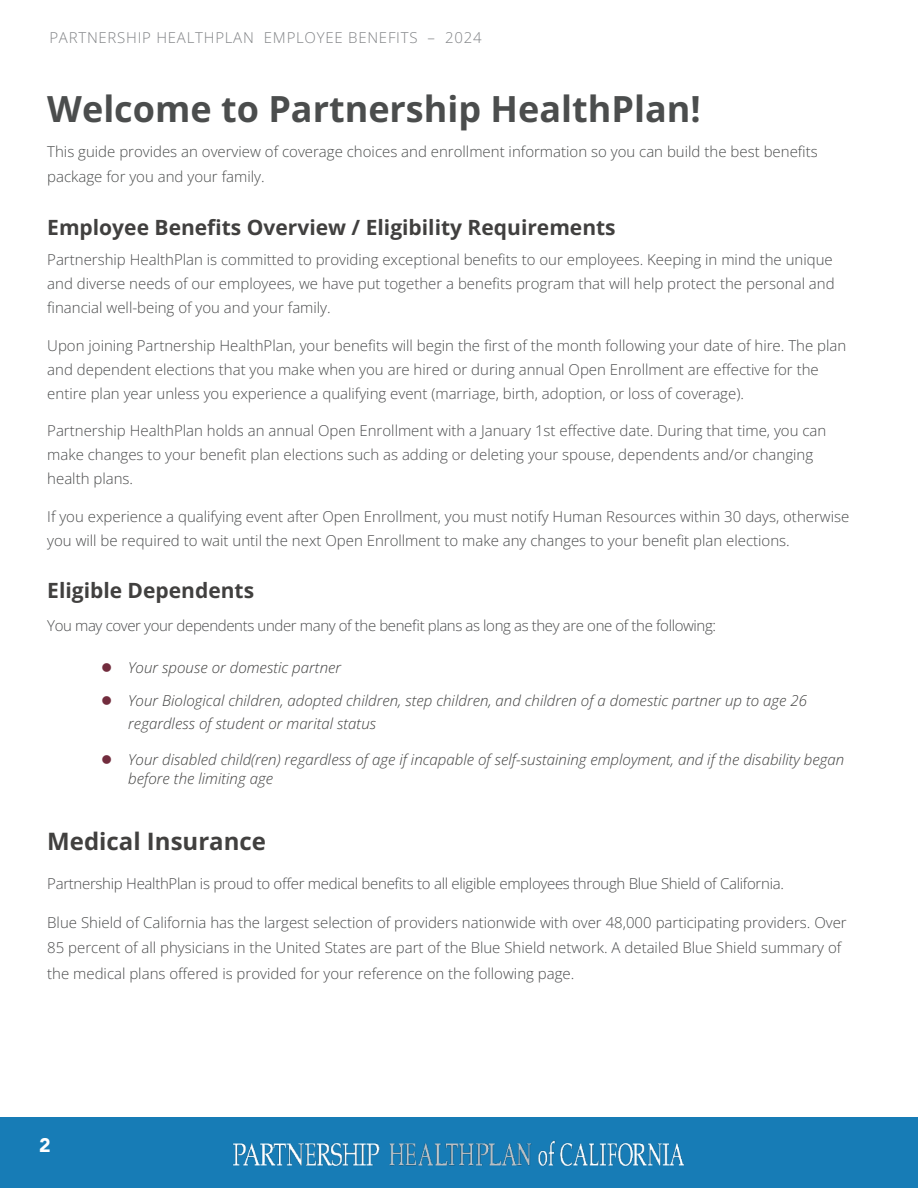
<style>
.page{position:relative;width:918px;height:1188px;background:#fff}
.page>*{position:absolute;margin:0;border:0;box-sizing:border-box;transform-origin:0 0}
.t1{font:700 36px "Open Sans";color:#4b4d4d}
.t2{font:700 24px "Open Sans";color:#41403f}
.t3{font:700 21px "Open Sans";color:#41403f}
.t4{font:900 19.5px "Avenir";color:#fff}
.t5{font:300 15px/24px "Open Sans";color:#4b4c4d}
.t6{font:italic 300 15px/22.5px "Open Sans";color:#3f3f3e}
.t7{font:300 15px/25.5px "Open Sans";color:#4b4d4d}
.t8{font:300 15px "Open Sans";letter-spacing:-.02em;color:#4b4c4d}
.t9{font:300 15px "Open Sans";letter-spacing:-.025em;color:#4b4c4d}
.t10{font:300 15px "Open Sans";letter-spacing:.05em;color:#808285}
.s1{color:#722c3d}
</style>
<div class="page">
<div style="left:0;top:1117px;width:918px;height:71px;background:#177cb6"></div>
<img style="left:232px;top:1140px;width:453px;height:26px">
<p class="t10" style="left:49px;top:27px;width:434px">PARTNERSHIP HEALTHPLAN EMPLOYEE BENEFITS – 2024</p>
<p class="t1" style="left:47px;top:84px;width:655px">Welcome to Partnership HealthPlan!</p>
<p class="t7" style="left:47px;top:138px;width:772px">This guide provides an overview of coverage choices and enrollment information so you can build the best benefits package for you and your family.</p>
<p class="t3" style="left:47px;top:212px;width:570px">Employee Benefits Overview / Eligibility Requirements</p>
<p class="t5" style="left:47px;top:247px;width:789px">Partnership HealthPlan is committed to providing exceptional benefits to our employees. Keeping in mind the unique and diverse needs of our employees, we have put together a benefits program that will help protect the personal and financial well-being of you and your family.</p>
<p class="t5" style="left:47px;top:333px;width:801px">Upon joining Partnership HealthPlan, your benefits will begin the first of the month following your date of hire. The plan and dependent elections that you make when you are hired or during annual Open Enrollment are effective for the entire plan year unless you experience a qualifying event (marriage, birth, adoption, or loss of coverage).</p>
<p class="t5" style="left:47px;top:418px;width:781px">Partnership HealthPlan holds an annual Open Enrollment with a January 1st effective date. During that time, you can make changes to your benefit plan elections such as adding or deleting your spouse, dependents and/or changing health plans.</p>
<p class="t5" style="left:47px;top:504px;width:804px">If you experience a qualifying event after Open Enrollment, you must notify Human Resources within 30 days, otherwise you will be required to wait until the next Open Enrollment to make any changes to your benefit plan elections.</p>
<p class="t3" style="left:47px;top:576px;width:208px">Eligible Dependents</p>
<p class="t9" style="left:47px;top:615px;width:670px">You may cover your dependents under many of the benefit plans as long as they are one of the following:</p>
<p class="t6" style="left:101px;top:656px;width:241px"><span class="s1">●</span> Your spouse or domestic partner</p>
<p class="t6" style="left:128px;top:689px;width:680px;text-indent:-27px"><span class="s1">●</span> Your Biological children, adopted children, step children, and children of a domestic partner up to age 26 regardless of student or marital status</p>
<p class="t6" style="left:128px;top:749px;width:718px;line-height:19.5px;text-indent:-27px"><span class="s1">●</span> Your disabled child(ren) regardless of age if incapable of self-sustaining employment, and if the disability began before the limiting age</p>
<p class="t2" style="left:47px;top:824px;width:220px">Medical Insurance</p>
<p class="t8" style="left:47px;top:873px;width:738px">Partnership HealthPlan is proud to offer medical benefits to all eligible employees through Blue Shield of California.</p>
<p class="t5" style="left:47px;top:909px;width:801px;line-height:25.5px">Blue Shield of California has the largest selection of providers nationwide with over 48,000 participating providers. Over<br>85 percent of all physicians in the United States are part of the Blue Shield network. A detailed Blue Shield summary of the medical plans offered is provided for your reference on the following page.</p>
<h3 class="t4" style="left:39px;top:1131px;width:13px">2</h3>
</div>
